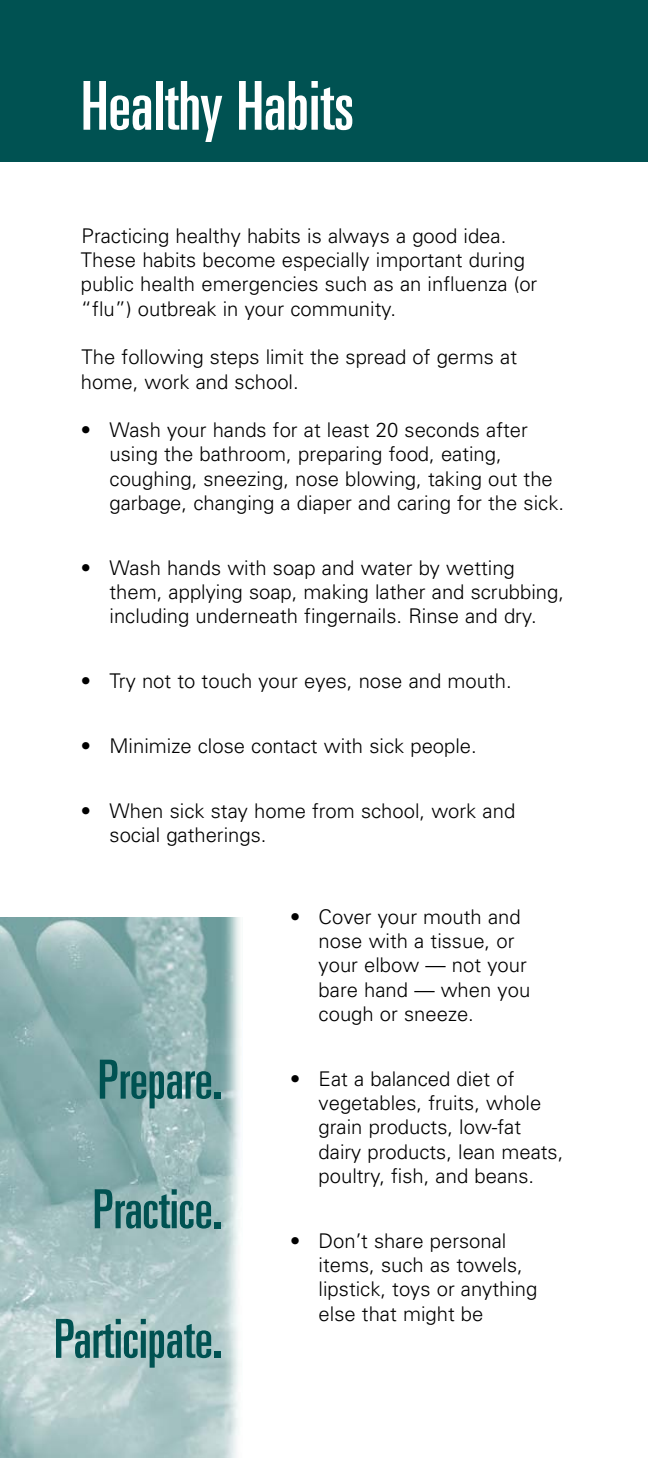
<style>
.page{position:relative;width:648px;height:1458px;background:#fff}
.page>*{position:absolute;margin:0;border:0;box-sizing:border-box;transform-origin:0 0}
.t1{font:ultra-condensed 67.5px "Univers";color:#fff}
.t2{font:ultra-condensed 54px "Univers";color:#005252}
.t3{font:300 20.25px/24.3px "Univers";color:#000}
</style>
<div class="page">
<div style="left:0;top:0;width:648px;height:162px;background:#005252"></div>
<img style="left:0;top:917px;width:241px;height:541px">
<h1 class="t1" style="left:81px;top:81px;width:275px">Healthy Habits</h1>
<p class="t3" style="left:81px;top:225px;width:458px">Practicing healthy habits is always a good idea.<br>These habits become especially important during public health emergencies such as an influenza (or “flu”) outbreak in your community.</p>
<p class="t3" style="left:81px;top:347px;width:438px">The following steps limit the spread of germs at home, work and school.</p>
<p class="t3" style="left:110px;top:420px;width:456px;text-indent:-29px">• Wash your hands for at least 20 seconds after using the bathroom, preparing food, eating, coughing, sneezing, nose blowing, taking out the garbage, changing a diaper and caring for the sick.</p>
<p class="t3" style="left:110px;top:557px;width:456px;text-indent:-29px">• Wash hands with soap and water by wetting them, applying soap, making lather and scrubbing, including underneath fingernails. Rinse and dry.</p>
<p class="t3" style="left:81px;top:671px;width:432px">• Try not to touch your eyes, nose and mouth.</p>
<p class="t3" style="left:81px;top:736px;width:397px">• Minimize close contact with sick people.</p>
<p class="t3" style="left:110px;top:800px;width:407px;text-indent:-29px">• When sick stay home from school, work and social gatherings.</p>
<h2 class="t2" style="left:98px;top:1060px;width:126px">Prepare.</h2>
<h2 class="t2" style="left:93px;top:1189px;width:131px">Practice.</h2>
<h2 class="t2" style="left:54px;top:1319px;width:170px">Participate.</h2>
<p class="t3" style="left:319px;top:906px;width:213px;text-indent:-29px">• Cover your mouth and nose with a tissue, or your elbow — not your bare hand — when you cough or sneeze.</p>
<p class="t3" style="left:319px;top:1068px;width:246px;text-indent:-29px">• Eat a balanced diet of vegetables, fruits, whole grain products, low-fat dairy products, lean meats, poultry, fish, and beans.</p>
<p class="t3" style="left:319px;top:1230px;width:220px;text-indent:-29px">• Don’t share personal items, such as towels, lipstick, toys or anything else that might be</p>
</div>
